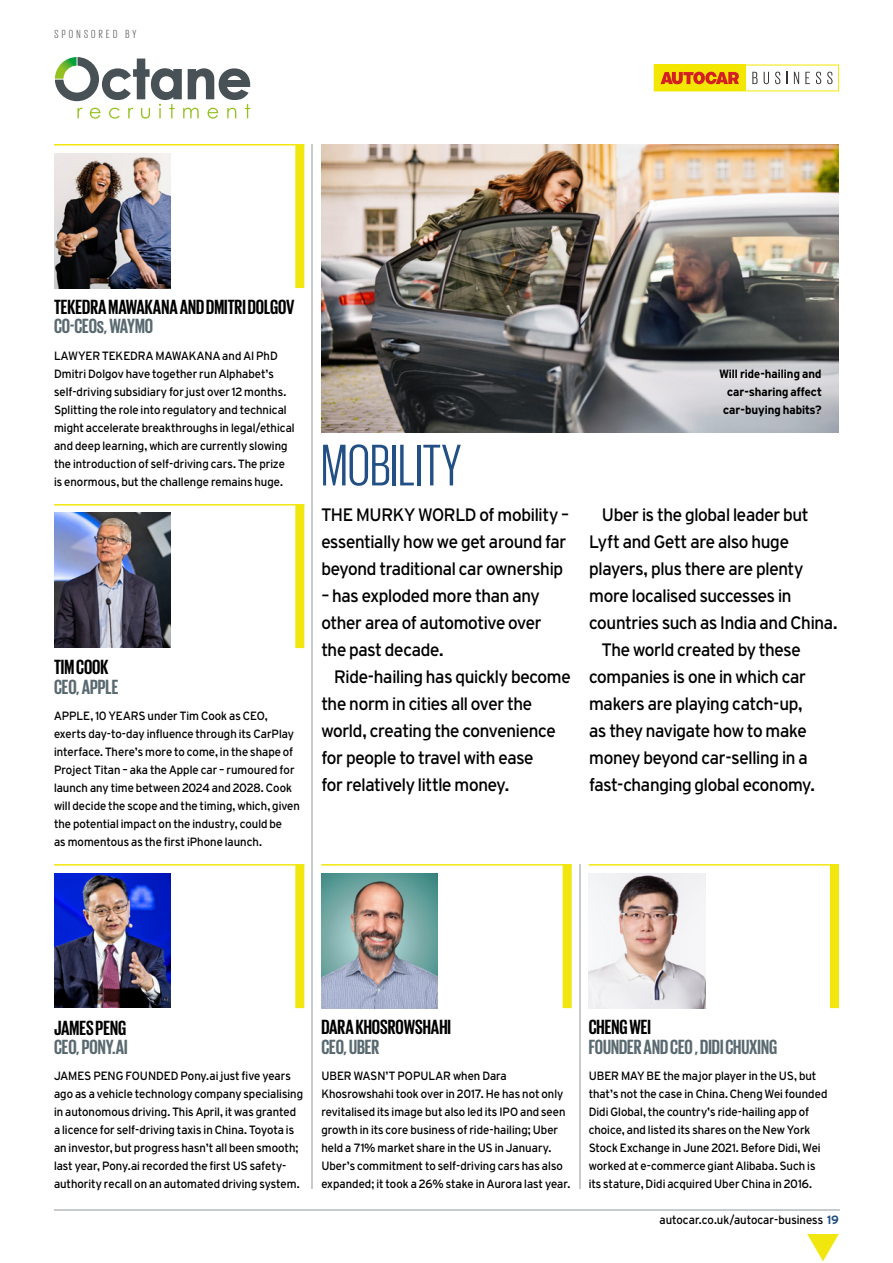
<style>
.page{position:relative;width:893px;height:1263px;background:#fff}
.page>*{position:absolute;margin:0;border:0;box-sizing:border-box;transform-origin:0 0}
.t1{font:60px "Giorgio Sans";letter-spacing:.01em;color:#224f84}
.t2{font:700 21px "Giorgio Sans";color:#000}
.t3{font:700 21px "Giorgio Sans";color:#596970}
.t4{font:18px/27px "Autocar Sans";letter-spacing:-.015em;color:#000}
.t5{font:12px/18px "Autocar Sans";color:#000}
.t6{font:700 12px/18px "Autocar Sans";letter-spacing:-.005em;color:#000;text-align:right}
.t7{font:12px "Giorgio Sans";letter-spacing:.275em;color:#666}
.s1{font-weight:700;color:#224f84}
</style>
<div class="page">
<svg style="left:55px;top:57px;width:195px;height:62px"></svg>
<img style="left:54px;top:153px;width:117px;height:135px">
<img style="left:54px;top:513px;width:117px;height:135px">
<img style="left:54px;top:873px;width:117px;height:135px">
<img style="left:321px;top:873px;width:117px;height:135px">
<img style="left:589px;top:873px;width:116px;height:135px">
<img style="left:321px;top:144px;width:518px;height:288px">
<hr style="left:54px;top:144px;width:250px;height:2px;background:#f1e60d">
<hr style="left:54px;top:504px;width:250px;height:2px;background:#f1e60d">
<hr style="left:54px;top:864px;width:250px;height:2px;background:#f1e60d">
<hr style="left:321px;top:864px;width:251px;height:2px;background:#f1e60d">
<hr style="left:589px;top:864px;width:250px;height:2px;background:#f1e60d">
<hr style="left:54px;top:1209px;width:785px;height:1px;background:#c7cbce">
<hr style="left:311px;top:144px;width:2px;height:1044px;background:#c7cbce">
<hr style="left:579px;top:864px;width:2px;height:324px;background:#c7cbce">
<div style="left:295px;top:864px;width:9px;height:144px;background:#f1e60d"></div>
<div style="left:563px;top:864px;width:9px;height:144px;background:#f1e60d"></div>
<div style="left:830px;top:864px;width:9px;height:144px;background:#f1e60d"></div>
<div style="left:295px;top:504px;width:9px;height:144px;background:#f1e60d"></div>
<div style="left:295px;top:144px;width:9px;height:144px;background:#f1e60d"></div>
<div style="left:654px;top:65px;width:92px;height:26px;background:#f3e600"></div>
<div style="left:654px;top:65px;width:185px;height:26px;border:1px solid #f3e600"></div>
<svg style="left:752px;top:72px;width:5px;height:12px"></svg>
<svg style="left:764px;top:72px;width:5px;height:12px"></svg>
<svg style="left:775px;top:72px;width:5px;height:12px"></svg>
<svg style="left:787px;top:72px;width:1px;height:12px"></svg>
<svg style="left:794px;top:72px;width:5px;height:12px"></svg>
<svg style="left:805px;top:72px;width:5px;height:12px"></svg>
<svg style="left:816px;top:72px;width:5px;height:12px"></svg>
<svg style="left:827px;top:72px;width:5px;height:12px"></svg>
<svg style="left:661px;top:72px;width:78px;height:12px"></svg>
<p class="t7" style="left:54px;top:28px;width:83px">SPONSORED BY</p>
<h2 class="t2" style="left:54px;top:296px;width:242px">TEKEDRA MAWAKANA AND DMITRI DOLGOV</h2>
<h2 class="t3" style="left:54px;top:316px;width:101px">CO-CEOs, WAYMO</h2>
<p class="t5" style="left:54px;top:346px;width:242px">LAWYER TEKEDRA MAWAKANA and AI PhD Dmitri Dolgov have together run Alphabet’s self-driving subsidiary for just over 12 months.<br>Splitting the role into regulatory and technical might accelerate breakthroughs in legal/ethical and deep learning, which are currently slowing the introduction of self-driving cars. The prize is enormous, but the challenge remains huge.</p>
<h2 class="t2" style="left:54px;top:657px;width:56px">TIM COOK</h2>
<h2 class="t3" style="left:54px;top:676px;width:66px">CEO, APPLE</h2>
<p class="t5" style="left:54px;top:706px;width:247px">APPLE, 10 YEARS under Tim Cook as CEO, exerts day-to-day influence through its CarPlay interface. There’s more to come, in the shape of Project Titan – aka the Apple car – rumoured for launch any time between 2024 and 2028. Cook will decide the scope and the timing, which, given the potential impact on the industry, could be<br>as momentous as the first iPhone launch.</p>
<h1 class="t1" style="left:321px;top:436px;width:141px">MOBILITY</h1>
<h3 class="t4" style="left:321px;top:500px;width:249px">THE MURKY WORLD of mobility – essentially how we get around far beyond traditional car ownership</h3>
<h3 class="t4" style="left:321px;top:581px;width:222px;text-align:justify">– has exploded more than any other area of automotive over the past decade.</h3>
<h3 class="t4" style="left:321px;top:662px;width:251px;text-indent:13px">Ride-hailing has quickly become the norm in cities all over the world, creating the convenience for people to travel with ease<br>for relatively little money.</h3>
<p class="t6" style="left:719px;top:365px;width:104px">Will ride-hailing and car-sharing affect car-buying habits?</p>
<h3 class="t4" style="left:602px;top:500px;width:208px">Uber is the global leader but</h3>
<h3 class="t4" style="left:589px;top:527px;width:201px">Lyft and Gett are also huge</h3>
<h3 class="t4" style="left:589px;top:554px;width:216px">players, plus there are plenty</h3>
<h3 class="t4" style="left:589px;top:581px;width:204px">more localised successes in</h3>
<h3 class="t4" style="left:589px;top:608px;width:250px">countries such as India and China.</h3>
<h3 class="t4" style="left:602px;top:635px;width:200px">The world created by these</h3>
<h3 class="t4" style="left:589px;top:662px;width:218px">companies is one in which car</h3>
<h3 class="t4" style="left:589px;top:689px;width:215px">makers are playing catch-up,</h3>
<h3 class="t4" style="left:589px;top:716px;width:219px">as they navigate how to make</h3>
<h3 class="t4" style="left:589px;top:743px;width:220px">money beyond car-selling in a</h3>
<h3 class="t4" style="left:589px;top:770px;width:227px">fast-changing global economy.</h3>
<h2 class="t2" style="left:54px;top:1017px;width:74px">JAMES PENG</h2>
<h2 class="t3" style="left:54px;top:1036px;width:75px">CEO, PONY.AI</h2>
<h2 class="t2" style="left:321px;top:1017px;width:131px">DARA KHOSROWSHAHI</h2>
<h2 class="t3" style="left:321px;top:1036px;width:60px">CEO, UBER</h2>
<h2 class="t2" style="left:589px;top:1017px;width:64px">CHENG WEI</h2>
<h2 class="t3" style="left:589px;top:1036px;width:190px">FOUNDER AND CEO , DIDI CHUXING</h2>
<p class="t5" style="left:54px;top:1066px;width:251px">JAMES PENG FOUNDED Pony.ai just five years ago as a vehicle technology company specialising in autonomous driving. This April, it was granted a licence for self-driving taxis in China. Toyota is an investor, but progress hasn’t all been smooth; last year, Pony.ai recorded the first US safety&shy;authority recall on an automated driving system.</p>
<p class="t5" style="left:321px;top:1066px;width:251px">UBER WASN’T POPULAR when Dara Khosrowshahi took over in 2017. He has not only revitalised its image but also led its IPO and seen growth in its core business of ride-hailing; Uber held a 71% market share in the US in January.<br>Uber’s commitment to self-driving cars has also expanded; it took a 26% stake in Aurora last year.</p>
<p class="t5" style="left:589px;top:1066px;width:240px">UBER MAY BE the major player in the US, but that’s not the case in China. Cheng Wei founded Didi Global, the country’s ride-hailing app of choice, and listed its shares on the New York Stock Exchange in June 2021. Before Didi, Wei worked at e-commerce giant Alibaba. Such is its stature, Didi acquired Uber China in 2016.</p>
<p class="t5" style="left:660px;top:1210px;width:181px">autocar.co.uk/autocar-business <span class="s1">19</span></p>
</div>
